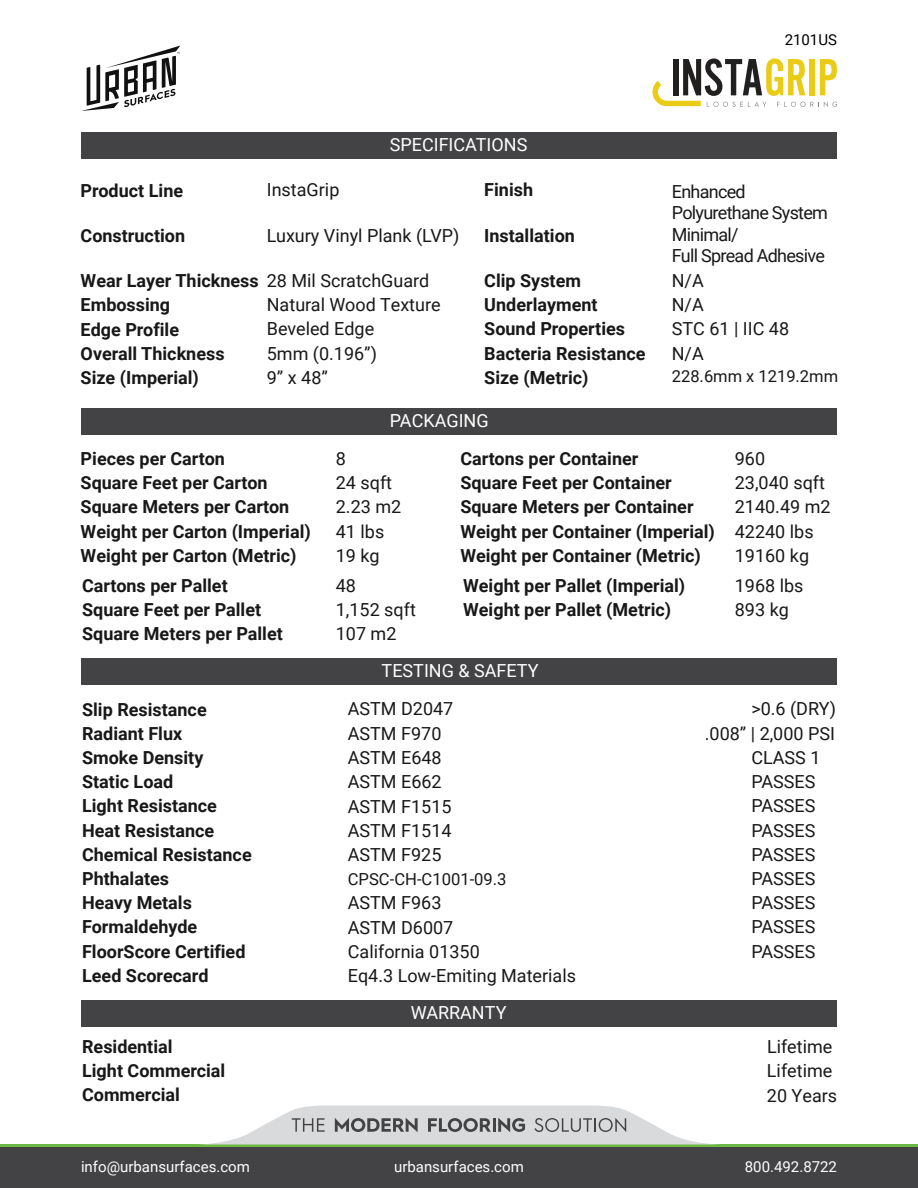
<style>
.page{position:relative;width:918px;height:1188px;background:#fff}
.page>*{position:absolute;margin:0;border:0;box-sizing:border-box;transform-origin:0 0}
.t1{font:700 18px/24.3px "Roboto";color:#181818}
.t2{font:18px/24.3px "Roboto";color:#181818}
.t3{font:18px/21.6px "Roboto";letter-spacing:-.04em;color:#181818}
.t4{font:18px "Roboto";color:#fff}
.t5{font:16.65px "Roboto";color:#181818}
.t6{font:16.5px "Roboto";color:#181818}
.t7{font:15px "Roboto";color:#fff}
.t8{font:15px "Roboto";color:#000}
.s1{font-weight:400}
</style>
<div class="page">
<div style="left:0;top:1148px;width:918px;height:40px;background:#434244"></div>
<svg style="left:0;top:1144px;width:918px;height:4px;background:#689d4d"></svg>
<svg style="left:81px;top:46px;width:99px;height:65px"></svg>
<div style="left:81px;top:132px;width:756px;height:27px;background:#434244"></div>
<div style="left:81px;top:408px;width:756px;height:27px;background:#434244"></div>
<div style="left:81px;top:658px;width:756px;height:28px;background:#434244"></div>
<div style="left:81px;top:1000px;width:756px;height:28px;background:#434244"></div>
<svg style="left:653px;top:59px;width:184px;height:48px"></svg>
<svg style="left:209px;top:1106px;width:500px;height:38px"></svg>
<p class="t8" style="left:785px;top:29px;width:54px">2101US</p>
<p class="t4" style="left:390px;top:132px;width:139px">SPECIFICATIONS</p>
<p class="t1" style="left:81px;top:177px;width:104px">Product Line</p>
<p class="t1" style="left:81px;top:223px;width:106px">Construction</p>
<p class="t1" style="left:81px;top:268px;width:350px">Wear Layer Thickness <span class="s1">28 Mil ScratchGuard<br></span>Embossing<br>Edge Profile<br>Overall Thickness<br>Size (Imperial)</p>
<p class="t2" style="left:267px;top:177px;width:74px">InstaGrip</p>
<p class="t2" style="left:267px;top:223px;width:194px">Luxury Vinyl Plank (LVP)</p>
<p class="t2" style="left:267px;top:292px;width:175px">Natural Wood Texture<br>Beveled Edge<br>5mm (0.196”)<br>9” x 48”</p>
<p class="t1" style="left:484px;top:177px;width:50px">Finish</p>
<p class="t1" style="left:484px;top:223px;width:92px">Installation</p>
<p class="t1" style="left:484px;top:268px;width:163px">Clip System<br>Underlayment<br>Sound Properties<br>Bacteria Resistance<br>Size (Metric)</p>
<p class="t4" style="left:390px;top:408px;width:100px">PACKAGING</p>
<p class="t3" style="left:672px;top:180px;width:158px">Enhanced<br>Polyurethane System<br>Minimal/<br>Full Spread Adhesive</p>
<p class="t2" style="left:672px;top:268px;width:119px">N/A<br>N/A<br>STC 61 | IIC 48<br>N/A</p>
<p class="t6" style="left:672px;top:365px;width:168px">228.6mm x 1219.2mm</p>
<p class="t1" style="left:81px;top:446px;width:232px">Pieces per Carton<br>Square Feet per Carton<br>Square Meters per Carton<br>Weight per Carton (Imperial)<br>Weight per Carton (Metric)</p>
<p class="t1" style="left:82px;top:573px;width:181px">Cartons per Pallet<br>Square Feet per Pallet</p>
<p class="t1" style="left:82px;top:621px;width:202px">Square Meters per Pallet</p>
<p class="t2" style="left:336px;top:446px;width:12px">8</p>
<p class="t2" style="left:336px;top:494px;width:67px">2.23 m2</p>
<p class="t2" style="left:336px;top:543px;width:45px">19 kg</p>
<p class="t2" style="left:336px;top:470px;width:58px">24 sqft</p>
<p class="t2" style="left:336px;top:518px;width:50px">41 lbs</p>
<p class="t2" style="left:336px;top:573px;width:82px">48<br>1,152 sqft</p>
<p class="t2" style="left:336px;top:621px;width:62px">107 m2</p>
<p class="t1" style="left:460px;top:446px;width:256px">Cartons per Container<br>Square Feet per Container<br>Square Meters per Container<br>Weight per Container (Imperial)<br>Weight per Container (Metric)</p>
<p class="t2" style="left:735px;top:446px;width:97px">960<br>23,040 sqft<br>2140.49 m2<br>42240 lbs<br>19160 kg</p>
<p class="t1" style="left:463px;top:573px;width:224px">Weight per Pallet (Imperial)</p>
<p class="t2" style="left:735px;top:573px;width:70px">1968 lbs</p>
<p class="t1" style="left:463px;top:597px;width:210px">Weight per Pallet (Metric)</p>
<p class="t2" style="left:735px;top:597px;width:56px">893 kg</p>
<p class="t4" style="left:382px;top:658px;width:158px">TESTING &amp; SAFETY</p>
<p class="t1" style="left:82px;top:696px;width:171px">Slip Resistance<br>Radiant Flux<br>Smoke Density<br>Static Load<br>Light Resistance<br>Heat Resistance<br>Chemical Resistance</p>
<p class="t2" style="left:348px;top:696px;width:107px">ASTM D2047</p>
<p class="t2" style="left:348px;top:721px;width:95px">ASTM F970</p>
<p class="t2" style="left:348px;top:745px;width:95px">ASTM E648</p>
<p class="t2" style="left:348px;top:769px;width:105px">ASTM E662<br>ASTM F1515<br>ASTM F1514<br>ASTM F925</p>
<p class="t1" style="left:82px;top:866px;width:165px">Phthalates<br>Heavy Metals<br>Formaldehyde<br>FloorScore Certified<br>Leed Scorecard</p>
<p class="t5" style="left:348px;top:867px;width:160px">CPSC-CH-C1001-09.3</p>
<p class="t2" style="left:348px;top:890px;width:230px">ASTM F963<br>ASTM D6007<br>California 01350<br>Eq4.3 Low-Emiting Materials</p>
<p class="t4" style="left:411px;top:1000px;width:97px">WARRANTY</p>
<p class="t2" style="left:751px;top:696px;width:86px">&gt;0.6 (DRY)</p>
<p class="t2" style="left:751px;top:745px;width:71px">CLASS 1</p>
<p class="t2" style="left:705px;top:721px;width:132px">.008” | 2,000 PSI</p>
<p class="t2" style="left:751px;top:769px;width:66px;text-align:justify">PASSES PASSES PASSES PASSES PASSES PASSES PASSES PASSES</p>
<p class="t1" style="left:82px;top:1034px;width:145px">Residential<br>Light Commercial<br>Commercial</p>
<p class="t2" style="left:767px;top:1034px;width:67px">Lifetime</p>
<p class="t2" style="left:767px;top:1058px;width:67px">Lifetime</p>
<p class="t2" style="left:767px;top:1082px;width:72px">20 Years</p>
<p class="t7" style="left:81px;top:1156px;width:170px">info@urbansurfaces.com</p>
<p class="t7" style="left:394px;top:1156px;width:131px">urbansurfaces.com</p>
<p class="t7" style="left:745px;top:1156px;width:94px">800.492.8722</p>
</div>
